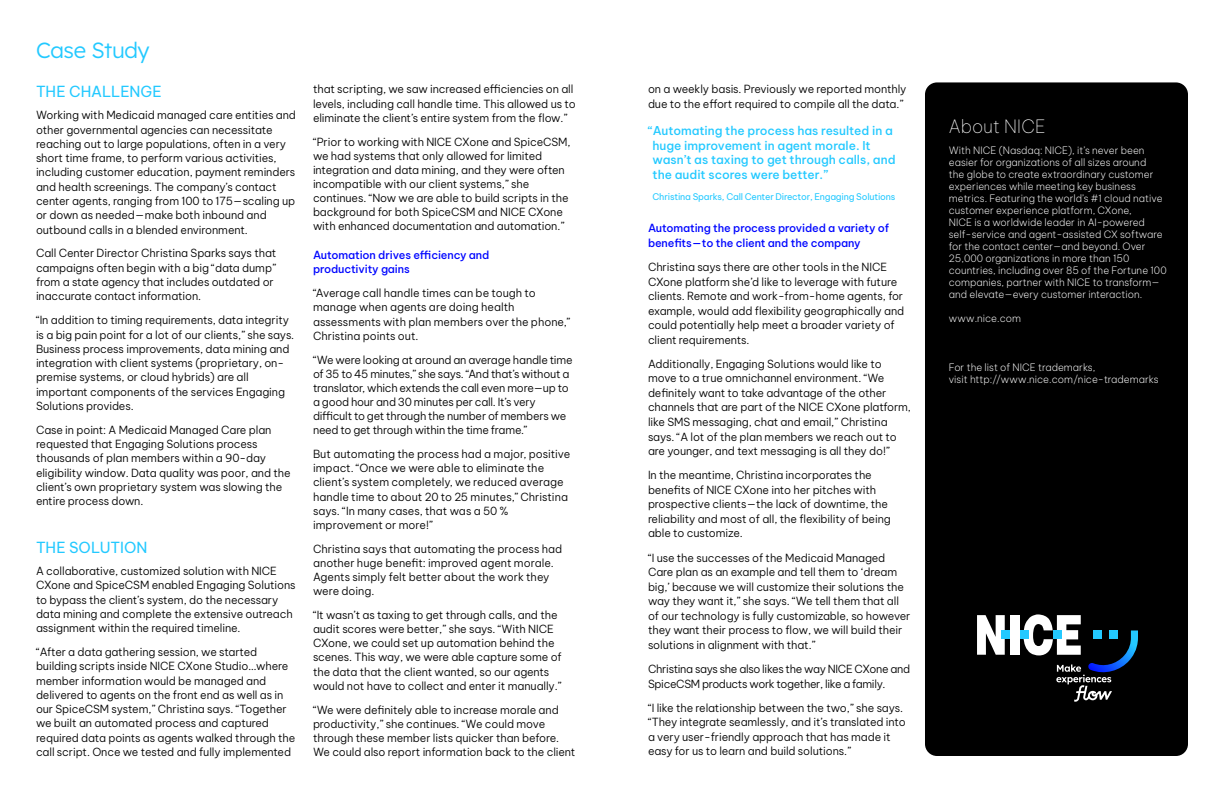
<style>
.page{position:relative;width:1224px;height:792px;background:#fff}
.page>*{position:absolute;margin:0;border:0;box-sizing:border-box;transform-origin:0 0}
.t1{font:300 22px "Lexend";letter-spacing:-.02em;color:#23c9ff}
.about_NICE{font:100 18px "Be Vietnam Pro";color:#fff}
.CAPS_title_14_16_whi{font:15px "Be Vietnam Pro";letter-spacing:-.01em;color:#23c9ff}
.Customer_Profile_Quo{font:500 12px/14.5px "Be Vietnam Pro";color:#23c9ff}
.Body_Text_Light_11{font:300 11px/14.3px "Be Vietnam Pro";letter-spacing:-.01em;color:#000}
.Subhead{font:500 11px/14.2px "Be Vietnam Pro";letter-spacing:-.01em;color:#0006ff}
.Body_Text_Light_11-2{font:300 11px/14.5px "Be Vietnam Pro";letter-spacing:-.03em;color:#000}
.about_NICE_10_12{font:200 10px/12px "Be Vietnam Pro";color:#fff}
.Quote_by{font:9px "Be Vietnam Pro";letter-spacing:-.02em;color:#23c9ff}
</style>
<div class="page">
<div style="left:925px;top:82px;width:263px;height:674px;background:#000;border-radius:12px"></div>
<div style="left:1010px;top:615px;width:10px;height:40px;background:#fff"></div>
<svg style="left:977px;top:615px;width:28px;height:40px"></svg>
<div style="left:1020px;top:630px;width:8px;height:9px;background:#23c9ff"></div>
<div style="left:1002px;top:630px;width:8px;height:9px;background:#23c9ff"></div>
<svg style="left:1023px;top:614px;width:115px;height:88px"></svg>
<h1 class="t1" style="left:36px;top:34px;width:115px">Case Study</h1>
<p class="CAPS_title_14_16_whi" style="left:36px;top:79px;width:127px">THE CHALLENGE</p>
<p class="Body_Text_Light_11" style="left:36px;top:107px;width:262px">Working with Medicaid managed care entities and other governmental agencies can necessitate reaching out to large populations, often in a very short time frame, to perform various activities, including customer education, payment reminders and health screenings. The company’s contact center agents, ranging from 100 to 175—scaling up or down as needed—make both inbound and outbound calls in a blended environment.</p>
<p class="Body_Text_Light_11" style="left:36px;top:245px;width:242px">Call Center Director Christina Sparks says that campaigns often begin with a big “data dump” from a state agency that includes outdated or inaccurate contact information.</p>
<p class="Body_Text_Light_11" style="left:36px;top:312px;width:260px">“In addition to timing requirements, data integrity is a big pain point for a lot of our clients,” she says.<br>Business process improvements, data mining and integration with client systems (proprietary, on&shy;premise systems, or cloud hybrids) are all important components of the services Engaging Solutions provides.</p>
<p class="Body_Text_Light_11" style="left:36px;top:422px;width:256px">Case in point: A Medicaid Managed Care plan requested that Engaging Solutions process thousands of plan members within a 90-day eligibility window. Data quality was poor, and the client’s own proprietary system was slowing the entire process down.</p>
<p class="CAPS_title_14_16_whi" style="left:36px;top:535px;width:113px">THE SOLUTION</p>
<p class="Body_Text_Light_11" style="left:36px;top:563px;width:261px">A collaborative, customized solution with NICE CXone and SpiceCSM enabled Engaging Solutions to bypass the client’s system, do the necessary data mining and complete the extensive outreach assignment within the required timeline.</p>
<p class="Body_Text_Light_11" style="left:36px;top:644px;width:261px">“After a data gathering session, we started building scripts inside NICE CXone Studio…where member information would be managed and delivered to agents on the front end as well as in our SpiceCSM system,” Christina says. “Together we built an automated process and captured required data points as agents walked through the call script. Once we tested and fully implemented</p>
<p class="Body_Text_Light_11" style="left:313px;top:81px;width:264px">that scripting, we saw increased efficiencies on all levels, including call handle time. This allowed us to eliminate the client’s entire system from the flow.”</p>
<p class="Body_Text_Light_11" style="left:313px;top:133px;width:259px">“Prior to working with NICE CXone and SpiceCSM, we had systems that only allowed for limited integration and data mining, and they were often incompatible with our client systems,” she continues. “Now we are able to build scripts in the background for both SpiceCSM and NICE CXone with enhanced documentation and automation.”</p>
<p class="Subhead" style="left:313px;top:247px;width:178px">Automation drives efficiency and productivity gains</p>
<p class="Body_Text_Light_11" style="left:313px;top:285px;width:259px">“Average call handle times can be tough to manage when agents are doing health assessments with plan members over the phone,” Christina points out.</p>
<p class="Body_Text_Light_11" style="left:313px;top:351px;width:261px">“We were looking at around an average handle time of 35 to 45 minutes,” she says. “And that’s without a translator, which extends the call even more—up to a good hour and 30 minutes per call. It’s very difficult to get through the number of members we need to get through within the time frame.”</p>
<p class="Body_Text_Light_11" style="left:313px;top:446px;width:259px">But automating the process had a major, positive impact. “Once we were able to eliminate the client’s system completely, we reduced average handle time to about 20 to 25 minutes,” Christina says. “In many cases, that was a 50 % improvement or more!”</p>
<p class="Body_Text_Light_11" style="left:313px;top:541px;width:251px">Christina says that automating the process had another huge benefit: improved agent morale.<br>Agents simply felt better about the work they were doing.</p>
<p class="Body_Text_Light_11" style="left:313px;top:607px;width:250px">“It wasn’t as taxing to get through calls, and the audit scores were better,” she says. “With NICE CXone, we could set up automation behind the scenes. This way, we were able capture some of the data that the client wanted, so our agents would not have to collect and enter it manually.”</p>
<p class="Body_Text_Light_11" style="left:313px;top:701px;width:264px">“We were definitely able to increase morale and productivity,” she continues. “We could move through these member lists quicker than before.<br>We could also report information back to the client</p>
<p class="Body_Text_Light_11" style="left:648px;top:81px;width:260px">on a weekly basis. Previously we reported monthly due to the effort required to compile all the data.”</p>
<p class="Customer_Profile_Quo" style="left:653px;top:122px;width:245px;text-indent:-5px">“Automating the process has resulted in a huge improvement in agent morale. It wasn’t as taxing to get through calls, and the audit scores were better.”</p>
<p class="Quote_by" style="left:653px;top:189px;width:244px">Christina Sparks, Call Center Director, Engaging Solutions</p>
<p class="Subhead" style="left:648px;top:220px;width:243px;line-height:14.5px">Automating the process provided a variety of benefits—to the client and the company</p>
<p class="Body_Text_Light_11" style="left:648px;top:259px;width:258px">Christina says there are other tools in the NICE CXone platform she’d like to leverage with future clients. Remote and work-from-home agents, for example, would add flexibility geographically and could potentially help meet a broader variety of client requirements.</p>
<p class="Body_Text_Light_11" style="left:648px;top:356px;width:265px">Additionally, Engaging Solutions would like to move to a true omnichannel environment. “We definitely want to take advantage of the other channels that are part of the NICE CXone platform, like SMS messaging, chat and email,” Christina says. “A lot of the plan members we reach out to are younger, and text messaging is all they do!”</p>
<p class="Body_Text_Light_11" style="left:648px;top:467px;width:244px">In the meantime, Christina incorporates the benefits of NICE CXone into her pitches with prospective clients—the lack of downtime, the reliability and most of all, the flexibility of being able to customize.</p>
<p class="Body_Text_Light_11" style="left:648px;top:549px;width:264px">“I use the successes of the Medicaid Managed Care plan as an example and tell them to ‘dream big,’ because we will customize their solutions the way they want it,” she says. “We tell them that all of our technology is fully customizable, so however they want their process to flow, we will build their solutions in alignment with that.”</p>
<p class="Body_Text_Light_11-2" style="left:648px;top:661px;width:264px">Christina says she also likes the way NICE CXone and<br>SpiceCSM products work together, like a family.</p>
<p class="Body_Text_Light_11" style="left:648px;top:699px;width:259px">“I like the relationship between the two,” she says. “They integrate seamlessly, and it’s translated into a very user-friendly approach that has made it easy for us to learn and build solutions.”</p>
<p class="about_NICE" style="left:949px;top:113px;width:98px">About NICE</p>
<p class="about_NICE_10_12" style="left:949px;top:144px;width:219px">With NICE (Nasdaq: NICE), it’s never been easier for organizations of all sizes around<br>the globe to create extraordinary customer experiences while meeting key business metrics. Featuring the world’s #1 cloud native customer experience platform, CXone,<br>NICE is a worldwide leader in AI-powered self-service and agent-assisted CX software for the contact center—and beyond. Over 25,000 organizations in more than 150 countries, including over 85 of the Fortune 100 companies, partner with NICE to transform— and elevate—every customer interaction.</p>
<p class="about_NICE_10_12" style="left:949px;top:312px;width:74px">www.nice.com</p>
<p class="about_NICE_10_12" style="left:949px;top:360px;width:211px">For the list of NICE trademarks,<br>visit http://www.nice.com/nice-trademarks</p>
</div>
